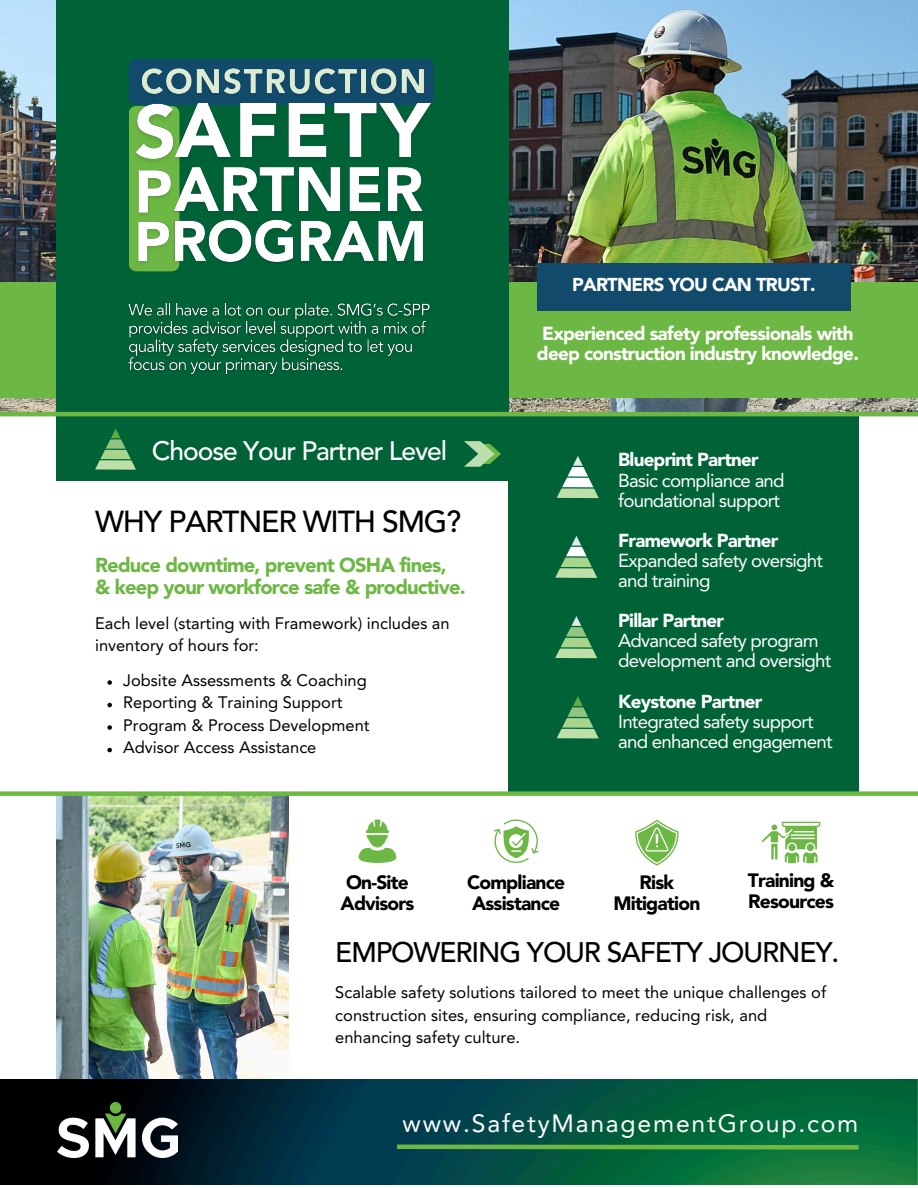
<style>
.page{position:relative;width:918px;height:1188px;background:#fff}
.page>*{position:absolute;margin:0;border:0;box-sizing:border-box;transform-origin:0 0}
.t1{font:500 30.15px "Avenir LT Pro";letter-spacing:-.04em;color:#000}
.t2{font:500 28.05px "Avenir LT Pro";letter-spacing:-.04em;color:#000}
.t3{font:500 26.55px "Avenir LT Pro";letter-spacing:-.04em;color:#fff}
.t4{font:24.75px "Avenir LT Pro";letter-spacing:.07em;color:#fff}
.t5{font:900 20.1px "Avenir LT Pro";letter-spacing:-.04em;color:#6db844}
.t6{font:900 19.2px/20.5px "Avenir LT Pro";letter-spacing:-.04em;color:#000}
.t7{font:18.75px/20.1px "Avenir LT Pro";letter-spacing:-.04em;color:#fff}
.t8{font:900 18.75px/20.2px "Avenir LT Pro";letter-spacing:-.04em;color:#fff}
.t9{font:900 18.6px "Avenir LT Pro";letter-spacing:-.04em;color:#fff}
.t10{font:16.5px/22.5px "Avenir LT Pro";color:#000}
</style>
<div class="page">
<img style="left:0;top:0;width:918px;height:412px">
<div style="left:0;top:282px;width:918px;height:115px;background:#6db844"></div>
<div style="left:56px;top:0;width:453px;height:414px;background:#006338"></div>
<img style="left:56px;top:796px;width:233px;height:283px">
<svg style="left:359px;top:820px;width:37px;height:43px"></svg>
<svg style="left:494px;top:820px;width:45px;height:43px"></svg>
<svg style="left:635px;top:820px;width:44px;height:46px"></svg>
<svg style="left:762px;top:822px;width:58px;height:41px"></svg>
<div style="left:56px;top:413px;width:803px;height:68px;background:#006338"></div>
<div style="left:509px;top:415px;width:350px;height:379px;background:#006338"></div>
<svg style="left:555px;top:536px;width:42px;height:42px"></svg>
<svg style="left:555px;top:616px;width:42px;height:42px"></svg>
<svg style="left:557px;top:696px;width:41px;height:42px"></svg>
<hr style="left:0;top:412px;width:918px;height:4px;background:#6db844">
<div style="left:0;top:791px;width:918px;height:5px;background:#6db844"></div>
<svg style="left:464px;top:441px;width:37px;height:26px"></svg>
<svg style="left:95px;top:429px;width:41px;height:40px"></svg>
<div style="left:537px;top:263px;width:314px;height:48px;background:#124a6c"></div>
<svg style="left:107px;top:680px;width:5px;height:5px"></svg>
<svg style="left:107px;top:703px;width:5px;height:4px"></svg>
<svg style="left:107px;top:725px;width:5px;height:5px"></svg>
<svg style="left:107px;top:748px;width:5px;height:4px"></svg>
<img style="left:128px;top:302px;width:302px;height:73px">
<svg style="left:557px;top:456px;width:41px;height:42px"></svg>
<img style="left:0;top:1080px;width:918px;height:104px">
<img style="left:57px;top:1102px;width:120px;height:55px">
<svg style="left:393px;top:1142px;width:470px;height:10px;background:#318641"></svg>
<svg style="left:129px;top:59px;width:305px;height:210px;background:#185465"></svg>
<img style="left:183px;top:95px;width:251px;height:82px">
<img style="left:128px;top:97px;width:55px;height:79px">
<img style="left:131px;top:164px;width:32px;height:52px">
<img style="left:163px;top:160px;width:270px;height:68px">
<img style="left:131px;top:216px;width:35px;height:56px">
<img style="left:166px;top:215px;width:266px;height:57px">
<img style="left:137px;top:64px;width:292px;height:38px">
<p class="t9" style="left:572px;top:276px;width:245px">PARTNERS YOU CAN TRUST.</p>
<p class="t3" style="left:152px;top:440px;width:297px">Choose Your Partner Level</p>
<p class="t1" style="left:95px;top:509px;width:368px">WHY PARTNER WITH SMG?</p>
<p class="t5" style="left:95px;top:557px;width:353px">Reduce downtime, prevent OSHA fines,</p>
<p class="t5" style="left:95px;top:579px;width:372px">&amp; keep your workforce safe &amp; productive.</p>
<h5 class="t10" style="left:95px;top:614px;width:356px">Each level (starting with Framework) includes an inventory of hours for:</h5>
<p class="t10" style="left:123px;top:670px;width:245px">Jobsite Assessments &amp; Coaching</p>
<p class="t10" style="left:123px;top:693px;width:221px">Reporting &amp; Training Support</p>
<p class="t10" style="left:123px;top:715px;width:248px">Program &amp; Process Development</p>
<p class="t10" style="left:123px;top:738px;width:195px">Advisor Access Assistance</p>
<p class="t8" style="left:537px;top:325px;width:323px">Experienced safety professionals with deep construction industry knowledge.</p>
<p class="t8" style="left:618px;top:452px;width:142px">Blueprint Partner</p>
<p class="t7" style="left:618px;top:472px;width:168px">Basic compliance and foundational support</p>
<p class="t8" style="left:618px;top:532px;width:162px">Framework Partner</p>
<p class="t7" style="left:618px;top:552px;width:206px">Expanded safety oversight and training</p>
<p class="t8" style="left:618px;top:612px;width:107px">Pillar Partner</p>
<p class="t7" style="left:618px;top:632px;width:215px">Advanced safety program development and oversight</p>
<h3 class="t8" style="left:618px;top:693px;width:146px">Keystone Partner</h3>
<p class="t7" style="left:618px;top:713px;width:216px">Integrated safety support and enhanced engagement</p>
<p class="t6" style="left:346px;top:874px;width:64px">On-Site</p>
<p class="t6" style="left:341px;top:895px;width:75px">Advisors</p>
<p class="t6" style="left:467px;top:874px;width:100px">Compliance<br>Assistance</p>
<p class="t6" style="left:613px;top:874px;width:88px;text-align:center">Risk<br>Mitigation</p>
<p class="t6" style="left:748px;top:872px;width:88px">Training &amp;<br>Resources</p>
<p class="t2" style="left:335px;top:941px;width:506px">EMPOWERING YOUR SAFETY JOURNEY.</p>
<p class="t10" style="left:335px;top:983px;width:492px">Scalable safety solutions tailored to meet the unique challenges of construction sites, ensuring compliance, reducing risk, and enhancing safety culture.</p>
<p class="t4" style="left:403px;top:1113px;width:457px">www.SafetyManagementGroup.com</p>
</div>
